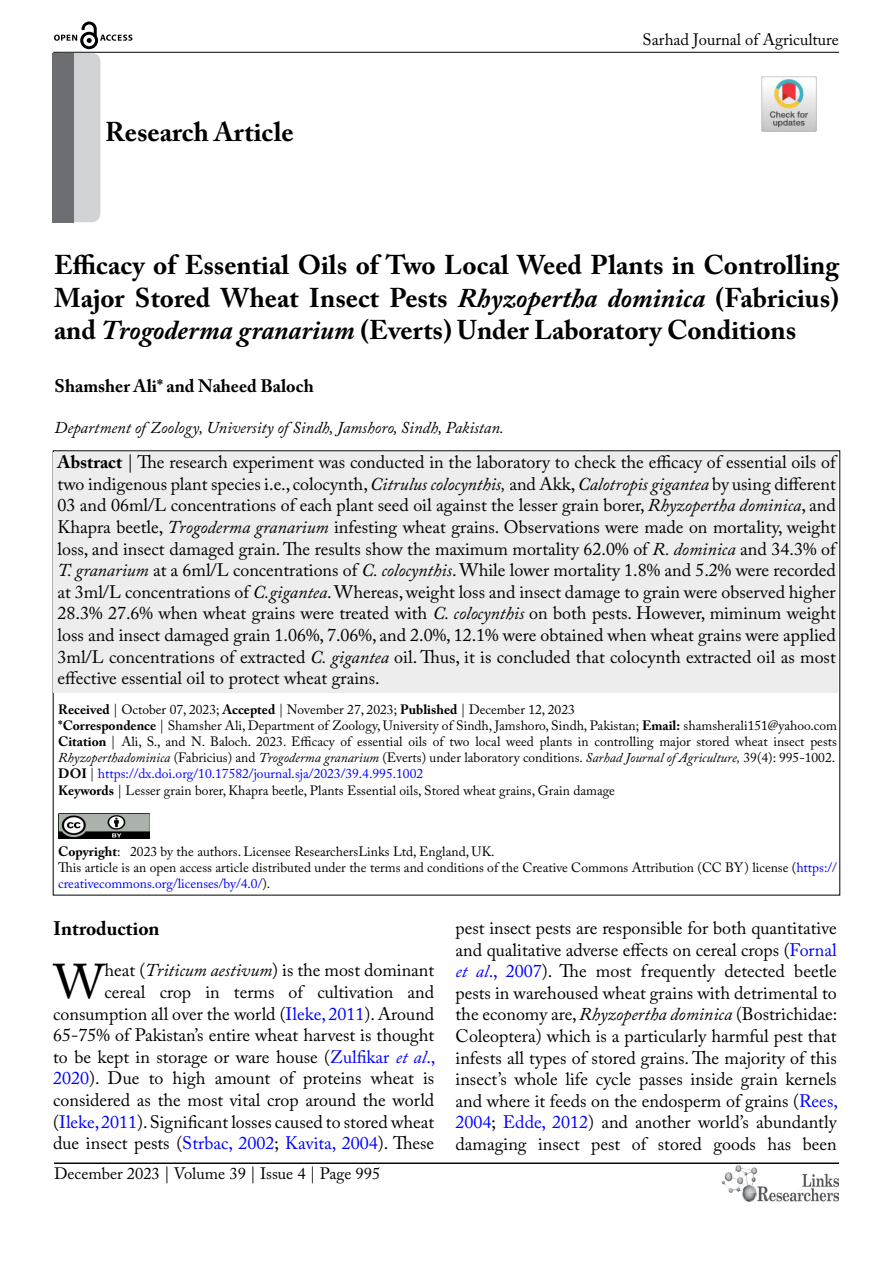
<style>
.page{position:relative;width:893px;height:1263px;background:#fff}
.page>*{position:absolute;margin:0;border:0;box-sizing:border-box;transform-origin:0 0}
.t1{font:48.45px "Adobe Caslon Pro";color:#000}
.t2{font:700 27px/32.4px "Adobe Caslon Pro";color:#000;text-align:justify}
.t3{font:700 19.5px "Adobe Caslon Pro";color:#000}
.t4{font:18px/21.6px "Adobe Caslon Pro";color:#000;text-align:justify}
.t5{font:700 18px "Adobe Caslon Pro";color:#000}
.t6{font:16.5px "Adobe Caslon Pro";color:#000}
.t7{font:italic 16.5px "Adobe Caslon Pro";color:#000}
.t8{font:13.5px/16.2px "Adobe Caslon Pro";color:#000}
.s1{font-style:italic}
.s2{font-weight:700}
.s3{color:#00f}
.s4{font-style:italic;color:#00f}
</style>
<div class="page">
<hr style="left:53px;top:52px;width:786px;height:1px;background:#000">
<img style="left:722px;top:1166px;width:117px;height:36px">
<svg style="left:54px;top:22px;width:78px;height:27px"></svg>
<div style="left:54px;top:53px;width:46px;height:169px;background:#d1d3d4;border-radius:9px"></div>
<hr style="left:54px;top:1163px;width:785px;height:1px;background:#000">
<div style="left:53px;top:53px;width:21px;height:169px;background:#6d6e71"></div>
<div style="left:54px;top:452px;width:784px;height:241px;background:#ededee"></div>
<img style="left:58px;top:813px;width:92px;height:26px">
<img style="left:761px;top:77px;width:55px;height:55px">
<h2 class="t2" style="left:105px;top:116px;width:190px">Research Article</h2>
<p class="t6" style="left:643px;top:30px;width:198px">Sarhad Journal of Agriculture</p>
<h2 class="t2" style="left:54px;top:249px;width:786px">Efficacy of Essential Oils of Two Local Weed Plants in Controlling Major Stored Wheat Insect Pests <span class="s1">Rhyzopertha dominica</span> (Fabricius) and <span class="s1">Trogoderma granarium</span> (Everts) Under Laboratory Conditions</h2>
<p class="t5" style="left:55px;top:375px;width:261px">Shamsher Ali* and Naheed Baloch</p>
<p class="t7" style="left:55px;top:418px;width:451px">Department of Zoology, University of Sindh, Jamshoro, Sindh, Pakistan.</p>
<p class="t4" style="left:58px;top:451px;width:780px"><span class="s2">Abstract</span> | The research experiment was conducted in the laboratory to check the efficacy of essential oils of two indigenous plant species i.e., colocynth, <span class="s1">Citrulus colocynthis,</span> and Akk, <span class="s1">Calotropis gigantea</span> by using different 03 and 06ml/L concentrations of each plant seed oil against the lesser grain borer, <span class="s1">Rhyzopertha dominica</span>, and Khapra beetle, <span class="s1">Trogoderma granarium</span> infesting wheat grains. Observations were made on mortality, weight loss, and insect damaged grain. The results show the maximum mortality 62.0% of <span class="s1">R. dominica</span> and 34.3% of <span class="s1">T. granarium</span> at a 6ml/L concentrations of <span class="s1">C. colocynthis</span>. While lower mortality 1.8% and 5.2% were recorded at 3ml/L concentrations of <span class="s1">C.gigantea</span>. Whereas, weight loss and insect damage to grain were observed higher 28.3% 27.6% when wheat grains were treated with <span class="s1">C. colocynthis</span> on both pests. However, miminum weight loss and insect damaged grain 1.06%, 7.06%, and 2.0%, 12.1% were obtained when wheat grains were applied 3ml/L concentrations of extracted <span class="s1">C. gigantea</span> oil. Thus, it is concluded that colocynth extracted oil as most effective essential oil to protect wheat grains.</p>
<p class="t8" style="left:58px;top:701px;width:780px"><span class="s2">Received</span> | October 07, 2023; <span class="s2">Accepted</span> | November 27, 2023; <span class="s2">Published</span> | December 12, 2023<br><span class="s2">*Correspondence</span> | Shamsher Ali, Department of Zoology, University of Sindh, Jamshoro, Sindh, Pakistan; <span class="s2">Email:</span> shamsherali151@yahoo.com <span class="s2">Citation</span> | Ali, S., and N. Baloch. 2023. Efficacy of essential oils of two local weed plants in controlling major stored wheat insect pests <span class="s1">Rhyzoperthadominica</span> (Fabricius) and <span class="s1">Trogoderma granarium</span> (Everts) under laboratory conditions. <span class="s1">Sarhad Journal of Agriculture,</span> 39(4): 995-1002.<br><span class="s2">DOI</span> | <span class="s3">https://dx.doi.org/10.17582/journal.sja/2023/39.4.995.1002<br></span><span class="s2">Keywords</span> | Lesser grain borer, Khapra beetle, Plants Essential oils, Stored wheat grains, Grain damage</p>
<p class="t8" style="left:58px;top:843px;width:780px"><span class="s2">Copyright</span>: 2023 by the authors. Licensee ResearchersLinks Ltd, England, UK.<br>This article is an open access article distributed under the terms and conditions of the Creative Commons Attribution (CC BY) license (<span class="s3">https:// creativecommons.org/licenses/by/4.0/</span>).</p>
<p class="t3" style="left:53px;top:917px;width:108px">Introduction</p>
<h1 class="t1" style="left:54px;top:953px;width:52px">W</h1>
<p class="t4" style="left:53px;top:959px;width:384px;text-align:right">heat (<span class="s1">Triticum aestivum</span>) is the most dominant<br>cereal crop in terms of cultivation and consumption all over the world (<span class="s3">Ileke, 2011</span>). Around 65-75% of Pakistan’s entire wheat harvest is thought to be kept in storage or ware house (<span class="s3">Zulfikar</span> <span class="s4">et al</span><span class="s3">., 2020</span>). Due to high amount of proteins wheat is considered as the most vital crop around the world (<span class="s3">Ileke, 2011</span>). Significant losses caused to stored wheat due insect pests (<span class="s3">Strbac, 2002</span>; <span class="s3">Kavita, 2004</span>). These</p>
<p class="t6" style="left:54px;top:1164px;width:328px">December 2023 | Volume 39 | Issue 4 | Page 995</p>
<p class="t4" style="left:456px;top:917px;width:384px">pest insect pests are responsible for both quantitative and qualitative adverse effects on cereal crops (<span class="s3">Fornal </span><span class="s4">et al</span><span class="s3">., 2007</span>). The most frequently detected beetle pests in warehoused wheat grains with detrimental to the economy are, <span class="s1">Rhyzopertha dominica</span> (Bostrichidae:<br>Coleoptera) which is a particularly harmful pest that infests all types of stored grains. The majority of this insect’s whole life cycle passes inside grain kernels and where it feeds on the endosperm of grains (<span class="s3">Rees, 2004</span>; <span class="s3">Edde, 2012</span>) and another world’s abundantly damaging insect pest of stored goods has been</p>
</div>
